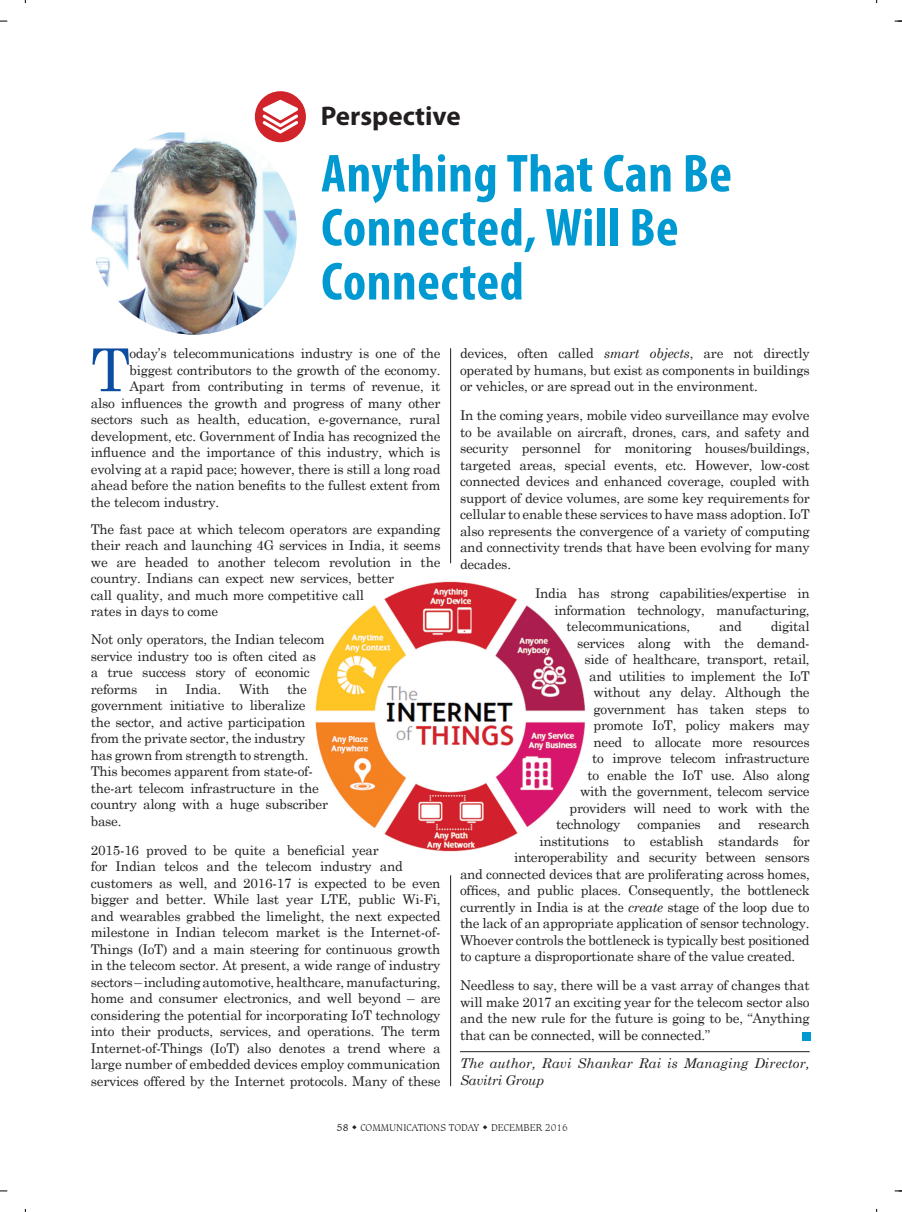
<style>
.page{position:relative;width:902px;height:1212px;background:#fff}
.page>*{position:absolute;margin:0;border:0;box-sizing:border-box;transform-origin:0 0}
.t1{font:59.25px "Century Schoolbook";color:#0d4da1}
.t2{font:700 condensed 54px/54px "Myriad Pro";letter-spacing:.01em;color:#0099d1}
.t3{font:700 27px "Myriad Pro";color:#231f20}
.t4{font:13.5px/16.5px "Century Schoolbook";letter-spacing:-.015em;color:#231f20}
.t5{font:italic 13.5px/16.5px "Century Schoolbook";letter-spacing:.01em;color:#231f20}
.t6{font:300 10.5px "Caxton BT";color:#231f20}
.s1{font-style:italic}
.s2{font-weight:400}
</style>
<div class="page">
<img style="left:91px;top:132px;width:206px;height:203px">
<div style="left:255px;top:91px;width:51px;height:51px;background:#d1232a;border-radius:50%"></div>
<svg style="left:263px;top:100px;width:35px;height:34px"></svg>
<hr style="left:450px;top:348px;width:1px;height:215px;background:#231f20">
<div style="left:802px;top:1032px;width:9px;height:8px;background:#0099d1"></div>
<img style="left:315px;top:581px;width:270px;height:271px">
<hr style="left:460px;top:1051px;width:349px;height:1px;background:#231f20">
<hr style="left:450px;top:875px;width:1px;height:211px;background:#231f20">
<h3 class="t3" style="left:321px;top:99px;width:141px">Perspective</h3>
<h2 class="t2" style="left:321px;top:145px;width:412px">Anything That Can Be<br>Connected, Will Be<br>Connected</h2>
<h1 class="t1" style="left:91px;top:333px;width:41px">T</h1>
<p class="t4" style="left:129px;top:345px;width:312px">oday’s telecommunications industry is one of the</p>
<p class="t4" style="left:129px;top:361px;width:312px">biggest contributors to the growth of the economy.</p>
<p class="t4" style="left:129px;top:378px;width:312px">Apart from contributing in terms of revenue, it</p>
<p class="t4" style="left:91px;top:394px;width:351px">also influences the growth and progress of many other</p>
<p class="t4" style="left:91px;top:411px;width:351px">sectors such as health, education, e-governance, rural</p>
<p class="t4" style="left:91px;top:427px;width:351px">development, etc. Government of India has recognized the</p>
<p class="t4" style="left:91px;top:444px;width:351px">influence and the importance of this industry, which is</p>
<p class="t4" style="left:91px;top:460px;width:351px">evolving at a rapid pace; however, there is still a long road</p>
<p class="t4" style="left:91px;top:477px;width:351px">ahead before the nation benefits to the fullest extent from</p>
<p class="t4" style="left:91px;top:493px;width:130px">the telecom industry.</p>
<p class="t4" style="left:91px;top:520px;width:351px">The fast pace at which telecom operators are expanding their reach and launching 4G services in India, it seems we are headed to another telecom revolution in the country. Indians can expect new services, better<br>call quality, and much more competitive call<br>rates in days to come</p>
<p class="t4" style="left:91px;top:631px;width:235px">Not only operators, the Indian telecom service industry too is often cited as a true success story of economic reforms</p>
<p class="t4" style="left:91px;top:680px;width:239px;text-indent:196px">the government initiative to liberalize the sector, and active participation from the private sector, the industry has grown from strength to strength.<br>This becomes apparent from state-of&shy;the-art telecom infrastructure in the country along with a huge subscriber base.</p>
<p class="t4" style="left:91px;top:841px;width:351px">2015-16 proved to be quite a beneficial year<br>for Indian telcos and the telecom industry and customers as well, and 2016-17 is expected to be even bigger and better. While last year LTE, public Wi-Fi, and wearables grabbed the limelight, the next expected milestone in Indian telecom market is the Internet-of-Things (IoT) and a main steering for continuous growth in the telecom sector. At present, a wide range of industry sectors – including automotive, healthcare, manufacturing, home and consumer electronics, and well beyond – are considering the potential for incorporating IoT technology into their products, services, and operations. The term Internet-of-Things (IoT) also denotes a trend where a large number of embedded devices employ communication services offered by the Internet protocols. Many of these</p>
<p class="t4" style="left:155px;top:680px;width:14px">in</p>
<p class="t4" style="left:185px;top:680px;width:37px">India.</p>
<p class="t4" style="left:239px;top:680px;width:32px">With</p>
<p class="t4" style="left:460px;top:345px;width:351px;text-align:justify">devices, often called <span class="s1">smart objects</span>, are not directly operated by humans, but exist as components in buildings or vehicles, or are spread out in the environment.</p>
<p class="t4" style="left:460px;top:407px;width:351px;text-align:justify">In the coming years, mobile video surveillance may evolve to be available on aircraft, drones, cars, and safety and security personnel for monitoring houses/buildings, targeted areas, special events, etc. However, low-cost connected devices and enhanced coverage, coupled with support of device volumes, are some key requirements for cellular to enable these services to have mass adoption. IoT also represents the convergence of a variety of computing and connectivity trends that have been evolving for many decades.</p>
<p class="t4" style="left:535px;top:585px;width:276px">India has strong capabilities/expertise in</p>
<p class="t4" style="left:554px;top:601px;width:257px">information technology, manufacturing,</p>
<p class="t4" style="left:566px;top:618px;width:125px">telecommunications,</p>
<p class="t4" style="left:719px;top:618px;width:24px">and</p>
<p class="t4" style="left:770px;top:618px;width:40px">digital</p>
<p class="t4" style="left:577px;top:634px;width:234px">services along with the demand-</p>
<p class="t4" style="left:584px;top:651px;width:227px">side of healthcare, transport, retail,</p>
<p class="t4" style="left:589px;top:667px;width:222px">and utilities to implement the IoT</p>
<p class="t4" style="left:593px;top:684px;width:218px">without any delay. Although the</p>
<p class="t4" style="left:593px;top:700px;width:217px">government has taken steps to</p>
<p class="t4" style="left:593px;top:717px;width:217px">promote IoT, policy makers may</p>
<p class="t4" style="left:593px;top:733px;width:218px">need to allocate more resources</p>
<p class="t4" style="left:592px;top:750px;width:219px">to improve telecom infrastructure</p>
<p class="t4" style="left:587px;top:766px;width:224px">to enable the IoT use. Also along</p>
<p class="t4" style="left:580px;top:783px;width:231px">with the government, telecom service</p>
<p class="t4" style="left:569px;top:799px;width:242px">providers will need to work with the</p>
<p class="t4" style="left:556px;top:816px;width:66px">technology</p>
<p class="t4" style="left:637px;top:816px;width:65px">companies</p>
<p class="t4" style="left:718px;top:816px;width:24px">and</p>
<p class="t4" style="left:758px;top:816px;width:53px">research</p>
<p class="t4" style="left:539px;top:832px;width:271px">institutions to establish standards for</p>
<p class="t4" style="left:514px;top:849px;width:297px">interoperability and security between sensors</p>
<p class="t4" style="left:460px;top:865px;width:351px">and connected devices that are proliferating across homes,</p>
<p class="t4" style="left:460px;top:882px;width:351px">offices, and public places. Consequently, the bottleneck</p>
<p class="t4" style="left:460px;top:898px;width:351px">currently in India is at the <span class="s1">create</span> stage of the loop due to</p>
<p class="t4" style="left:460px;top:915px;width:351px">the lack of an appropriate application of sensor technology.</p>
<p class="t4" style="left:460px;top:931px;width:351px">Whoever controls the bottleneck is typically best positioned</p>
<p class="t4" style="left:460px;top:948px;width:337px">to capture a disproportionate share of the value created.</p>
<p class="t4" style="left:460px;top:977px;width:351px;text-align:justify">Needless to say, there will be a vast array of changes that will make 2017 an exciting year for the telecom sector also and the new rule for the future is going to be, “Anything that can be connected, will be connected.”</p>
<p class="t5" style="left:460px;top:1055px;width:351px">The author, Ravi Shankar Rai is Managing Director,<br>Savitri Group</p>
<p class="t6" style="left:337px;top:1121px;width:232px"><span class="s2">58</span> COMMUNICATIONS TODAY DECEMBER 2016</p>
</div>
